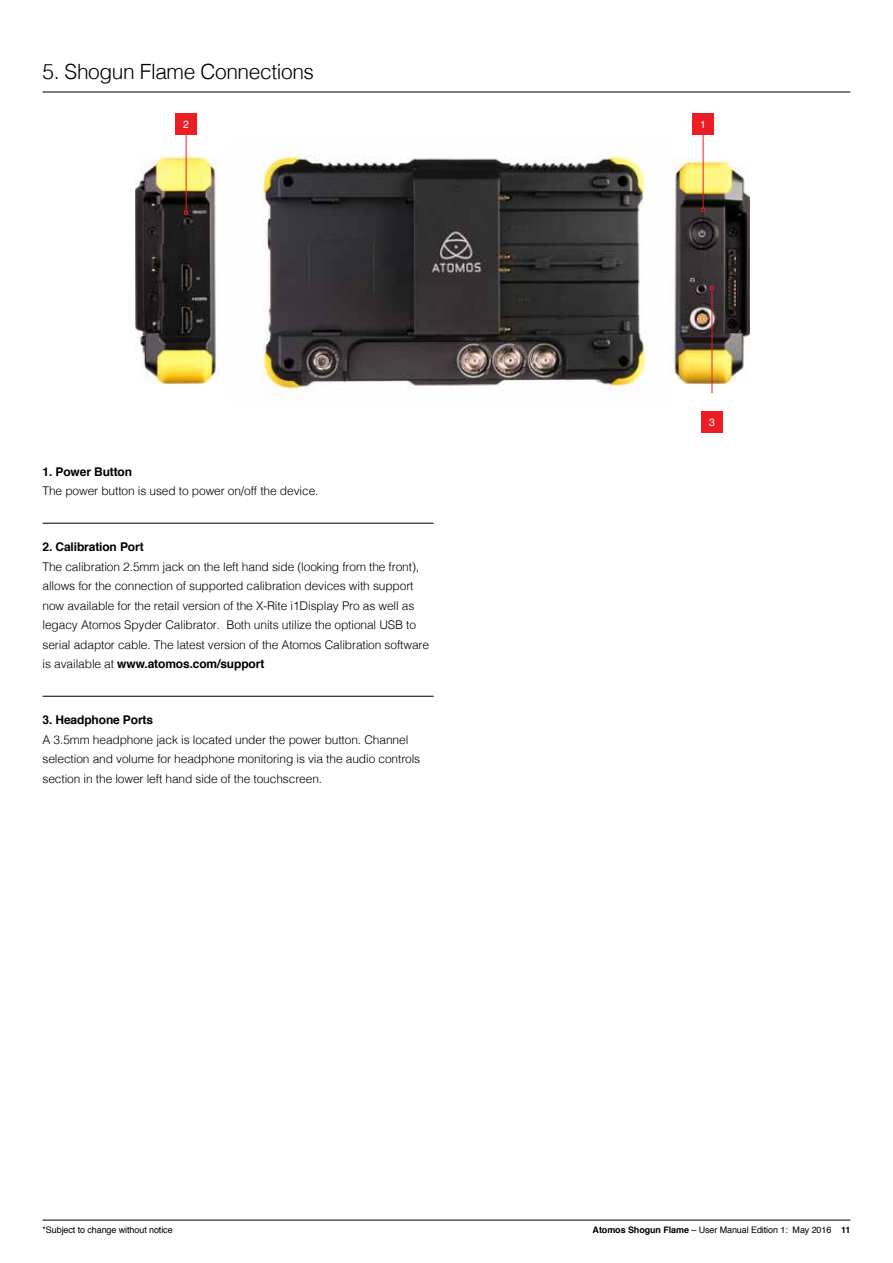
<style>
.page{position:relative;width:893px;height:1263px;background:#fff}
.page>*{position:absolute;margin:0;border:0;box-sizing:border-box;transform-origin:0 0}
.t1{font:300 21px "Helvetica";letter-spacing:-.02em;color:#000}
.t2{font:300 12px/19.5px "Helvetica";letter-spacing:-.01em;color:#000}
.t3{font:700 12px "Helvetica";letter-spacing:-.01em;color:#000}
.t4{font:10.5px "Helvetica";color:#fff}
.t5{font:9px "Helvetica";letter-spacing:-.01em;color:#000}
.s1{font-weight:700}
</style>
<div class="page">
<hr style="left:43px;top:1220px;width:807px;height:1px;background:#000">
<hr style="left:43px;top:92px;width:807px;height:1px;background:#000">
<hr style="left:43px;top:523px;width:391px;height:1px;background:#000">
<hr style="left:43px;top:696px;width:391px;height:1px;background:#000">
<img style="left:262px;top:155px;width:407px;height:243px">
<img style="left:669px;top:159px;width:80px;height:225px">
<img style="left:135px;top:155px;width:84px;height:229px">
<div style="left:692px;top:114px;width:22px;height:21px;background:#ed1d24"></div>
<hr style="left:703px;top:133px;width:1px;height:75px;background:#ed1d24">
<svg style="left:701px;top:208px;width:4px;height:4px"></svg>
<div style="left:176px;top:114px;width:21px;height:21px;background:#ed1d24"></div>
<hr style="left:186px;top:133px;width:1px;height:78px;background:#ed1d24">
<svg style="left:184px;top:211px;width:4px;height:4px"></svg>
<div style="left:701px;top:412px;width:22px;height:21px;background:#ed1d24"></div>
<hr style="left:712px;top:290px;width:1px;height:103px;background:#ed1d24">
<svg style="left:710px;top:286px;width:4px;height:4px"></svg>
<h1 class="t1" style="left:43px;top:54px;width:273px">5. Shogun Flame Connections</h1>
<p class="t4" style="left:183px;top:117px;width:7px">2</p>
<p class="t4" style="left:700px;top:117px;width:7px">1</p>
<p class="t3" style="left:43px;top:462px;width:91px">1. Power Button</p>
<p class="t2" style="left:43px;top:480px;width:278px">The power button is used to power on/off the device.</p>
<p class="t3" style="left:43px;top:537px;width:103px">2. Calibration Port</p>
<p class="t2" style="left:43px;top:556px;width:388px">The calibration 2.5mm jack on the left hand side (looking from the front), allows for the connection of supported calibration devices with support now available for the retail version of the X-Rite i1Display Pro as well as legacy Atomos Spyder Calibrator. Both units utilize the optional USB to serial adaptor cable. The latest version of the Atomos Calibration software is available at <span class="s1">www.atomos.com/support</span></p>
<p class="t3" style="left:43px;top:710px;width:112px">3. Headphone Ports</p>
<p class="t2" style="left:43px;top:729px;width:379px">A 3.5mm headphone jack is located under the power button. Channel selection and volume for headphone monitoring is via the audio controls section in the lower left hand side of the touchscreen.</p>
<p class="t4" style="left:709px;top:414px;width:7px">3</p>
<p class="t5" style="left:43px;top:1223px;width:132px">*Subject to change without notice</p>
<p class="t5" style="left:593px;top:1223px;width:259px"><span class="s1">Atomos Shogun Flame</span> – User Manual Edition 1: May 2016 <span class="s1">11</span></p>
</div>
